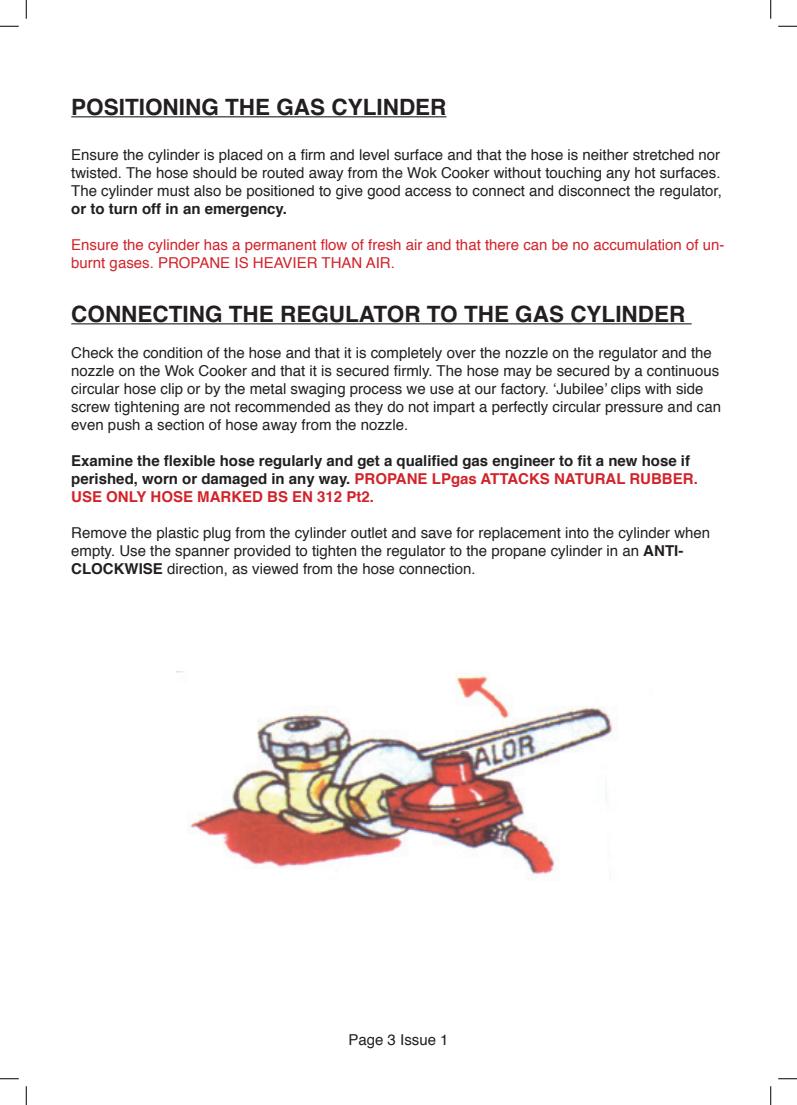
<style>
.page{position:relative;width:797px;height:1105px;background:#fff}
.page>*{position:absolute;margin:0;border:0;box-sizing:border-box;transform-origin:0 0}
.t1{font:700 22.5px "Helvetica";color:#231f20}
.t2{font:15px/18px "Helvetica";color:#231f20}
.t3{font:700 15px/18px "Helvetica";color:#231f20}
.t4{font:15px/18px "Helvetica";color:#d1232a}
.s1{color:#d1232a}
.s2{font-weight:700}
</style>
<div class="page">
<hr style="left:71px;top:116px;width:375px;height:1px;background:#231f20">
<hr style="left:71px;top:323px;width:620px;height:1px;background:#231f20">
<img style="left:175px;top:671px;width:443px;height:208px">
<svg style="left:0;top:25px;width:19px;height:2px"></svg>
<svg style="left:778px;top:25px;width:19px;height:2px"></svg>
<svg style="left:0;top:1078px;width:19px;height:1px"></svg>
<svg style="left:778px;top:1078px;width:19px;height:1px"></svg>
<svg style="left:25px;top:0;width:2px;height:19px"></svg>
<svg style="left:25px;top:1086px;width:2px;height:19px"></svg>
<svg style="left:770px;top:0;width:1px;height:19px"></svg>
<svg style="left:770px;top:1086px;width:1px;height:19px"></svg>
<h1 class="t1" style="left:71px;top:89px;width:377px">POSITIONING THE GAS CYLINDER</h1>
<p class="t2" style="left:71px;top:146px;width:652px;text-align:justify">Ensure the cylinder is placed on a firm and level surface and that the hose is neither stretched nor twisted. The hose should be routed away from the Wok Cooker without touching any hot surfaces.<br>The cylinder must also be positioned to give good access to connect and disconnect the regulator,</p>
<p class="t3" style="left:71px;top:200px;width:217px">or to turn off in an emergency.</p>
<p class="t4" style="left:71px;top:236px;width:654px">Ensure the cylinder has a permanent flow of fresh air and that there can be no accumulation of un&shy;burnt gases. PROPANE IS HEAVIER THAN AIR.</p>
<h1 class="t1" style="left:71px;top:296px;width:615px">CONNECTING THE REGULATOR TO THE GAS CYLINDER</h1>
<p class="t2" style="left:71px;top:344px;width:651px">Check the condition of the hose and that it is completely over the nozzle on the regulator and the nozzle on the Wok Cooker and that it is secured firmly. The hose may be secured by a continuous circular hose clip or by the metal swaging process we use at our factory. ‘Jubilee’ clips with side screw tightening are not recommended as they do not impart a perfectly circular pressure and can even push a section of hose away from the nozzle.</p>
<p class="t3" style="left:71px;top:452px;width:628px">Examine the flexible hose regularly and get a qualified gas engineer to fit a new hose if perished, worn or damaged in any way. <span class="s1">PROPANE LPgas ATTACKS NATURAL RUBBER.<br>USE ONLY HOSE MARKED BS EN 312 Pt2.</span></p>
<p class="t2" style="left:71px;top:524px;width:640px">Remove the plastic plug from the cylinder outlet and save for replacement into the cylinder when empty. Use the spanner provided to tighten the regulator to the propane cylinder in an <span class="s2">ANTI-<br>CLOCKWISE</span> direction, as viewed from the hose connection.</p>
<p class="t2" style="left:348px;top:1031px;width:102px">Page 3 Issue 1</p>
</div>
